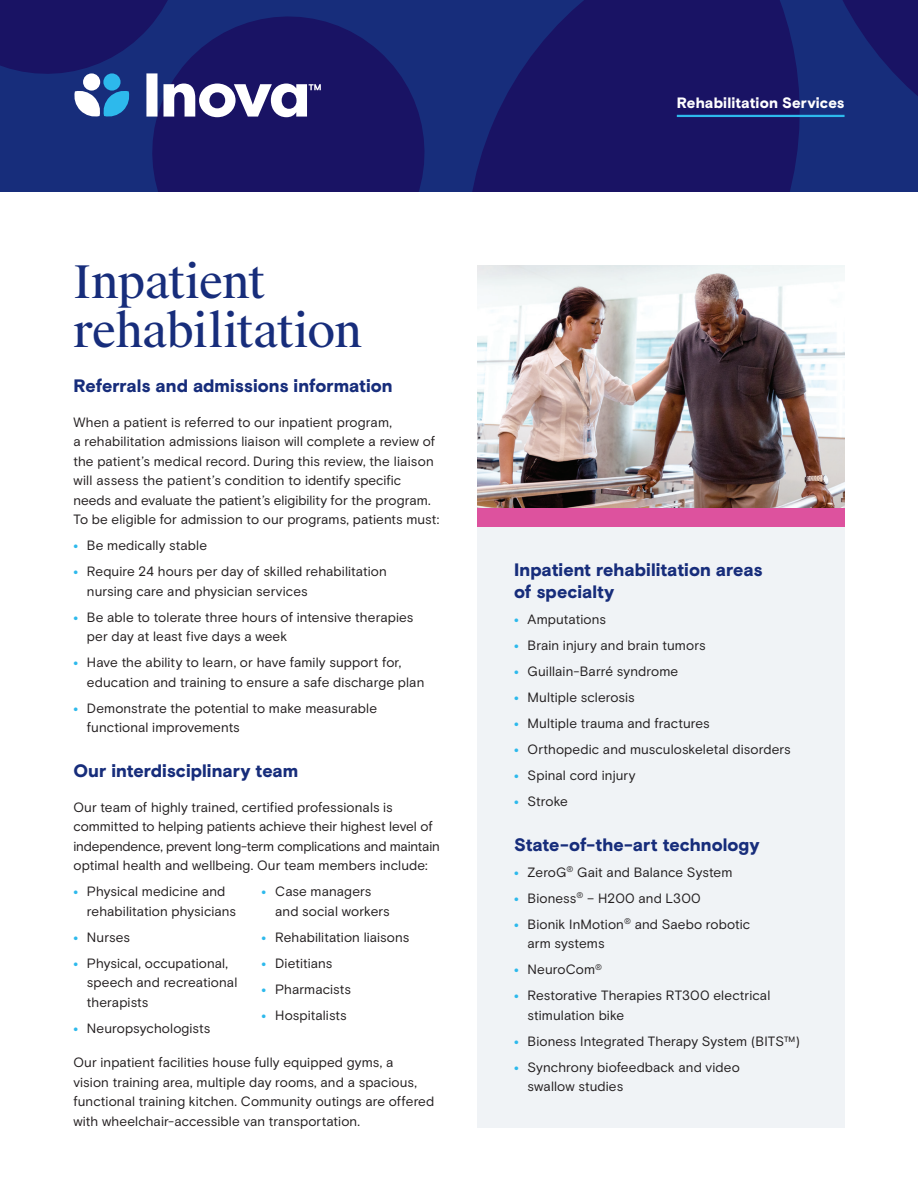
<style>
.page{position:relative;width:918px;height:1188px;background:#fff}
.page>*{position:absolute;margin:0;border:0;box-sizing:border-box;transform-origin:0 0}
.Headline_-_Medium{font:45px/49.5px "Suisse Works";letter-spacing:-.015em;color:#172d7b}
.Subhead{font:900 18px/22.5px "Basis Grotesque Pro";color:#172d7b}
.Department_Service_Line_White{font:900 15px "Basis Grotesque Pro";letter-spacing:.005em;color:#fff}
.Body_-_9_13{font:13.5px/19.5px "Basis Grotesque Pro";letter-spacing:.005em;color:#231f20}
.s1{font-weight:900;color:#2db9ec}
</style>
<div class="page">
<svg style="left:0;top:0;width:918px;height:191px;fill:#191364"></svg>
<svg style="left:73px;top:73px;width:248px;height:45px"></svg>
<div style="left:477px;top:526px;width:368px;height:602px;background:#f0f3f6"></div>
<hr style="left:677px;top:115px;width:168px;height:2px;background:#2db9ec">
<img style="left:477px;top:265px;width:368px;height:243px">
<div style="left:477px;top:508px;width:368px;height:18px;background:#dd529e"></div>
<p class="Headline_-_Medium" style="left:73px;top:258px;width:290px">Inpatient rehabilitation</p>
<p class="Subhead" style="left:73px;top:376px;width:321px">Referrals and admissions information</p>
<p class="Body_-_9_13" style="left:73px;top:413px;width:367px">When a patient is referred to our inpatient program,<br>a rehabilitation admissions liaison will complete a review of the patient’s medical record. During this review, the liaison will assess the patient’s condition to identify specific needs and evaluate the patient’s eligibility for the program.<br>To be eligible for admission to our programs, patients must:</p>
<p class="Body_-_9_13" style="left:73px;top:536px;width:135px"><span class="s1">•</span> Be medically stable</p>
<p class="Body_-_9_13" style="left:87px;top:562px;width:301px;text-indent:-14px"><span class="s1">•</span> Require 24 hours per day of skilled rehabilitation nursing care and physician services</p>
<p class="Body_-_9_13" style="left:87px;top:608px;width:328px;text-indent:-14px"><span class="s1">•</span> Be able to tolerate three hours of intensive therapies per day at least five days a week</p>
<p class="Body_-_9_13" style="left:87px;top:653px;width:339px;text-indent:-14px"><span class="s1">•</span> Have the ability to learn, or have family support for, education and training to ensure a safe discharge plan</p>
<p class="Body_-_9_13" style="left:87px;top:699px;width:292px;text-indent:-14px"><span class="s1">•</span> Demonstrate the potential to make measurable functional improvements</p>
<p class="Subhead" style="left:73px;top:761px;width:227px">Our interdisciplinary team</p>
<p class="Body_-_9_13" style="left:73px;top:798px;width:368px">Our team of highly trained, certified professionals is committed to helping patients achieve their highest level of independence, prevent long-term complications and maintain optimal health and wellbeing. Our team members include:</p>
<p class="Body_-_9_13" style="left:87px;top:882px;width:151px;text-indent:-14px"><span class="s1">•</span> Physical medicine and rehabilitation physicians</p>
<p class="Body_-_9_13" style="left:73px;top:928px;width:58px"><span class="s1">•</span> Nurses</p>
<p class="Body_-_9_13" style="left:87px;top:954px;width:152px;text-indent:-14px"><span class="s1">•</span> Physical, occupational, speech and recreational therapists</p>
<p class="Body_-_9_13" style="left:73px;top:1019px;width:138px"><span class="s1">•</span> Neuropsychologists</p>
<p class="Body_-_9_13" style="left:275px;top:882px;width:116px;text-indent:-14px"><span class="s1">•</span> Case managers and social workers</p>
<p class="Body_-_9_13" style="left:262px;top:928px;width:149px"><span class="s1">•</span> Rehabilitation liaisons</p>
<p class="Body_-_9_13" style="left:262px;top:954px;width:72px"><span class="s1">•</span> Dietitians</p>
<p class="Body_-_9_13" style="left:262px;top:980px;width:91px"><span class="s1">•</span> Pharmacists</p>
<p class="Body_-_9_13" style="left:262px;top:1006px;width:87px"><span class="s1">•</span> Hospitalists</p>
<p class="Body_-_9_13" style="left:73px;top:1053px;width:362px">Our inpatient facilities house fully equipped gyms, a<br>vision training area, multiple day rooms, and a spacious, functional training kitchen. Community outings are offered with wheelchair-accessible van transportation.</p>
<p class="Department_Service_Line_White" style="left:677px;top:94px;width:169px">Rehabilitation Services</p>
<p class="Subhead" style="left:514px;top:559px;width:250px">Inpatient rehabilitation areas of specialty</p>
<p class="Body_-_9_13" style="left:514px;top:610px;width:93px"><span class="s1">•</span> Amputations</p>
<p class="Body_-_9_13" style="left:514px;top:636px;width:193px"><span class="s1">•</span> Brain injury and brain tumors</p>
<p class="Body_-_9_13" style="left:514px;top:662px;width:166px"><span class="s1">•</span> Guillain-Barré syndrome</p>
<p class="Body_-_9_13" style="left:514px;top:688px;width:122px"><span class="s1">•</span> Multiple sclerosis</p>
<p class="Body_-_9_13" style="left:514px;top:714px;width:197px"><span class="s1">•</span> Multiple trauma and fractures</p>
<p class="Body_-_9_13" style="left:514px;top:740px;width:278px"><span class="s1">•</span> Orthopedic and musculoskeletal disorders</p>
<p class="Body_-_9_13" style="left:514px;top:766px;width:123px"><span class="s1">•</span> Spinal cord injury</p>
<p class="Body_-_9_13" style="left:514px;top:792px;width:55px"><span class="s1">•</span> Stroke</p>
<p class="Subhead" style="left:514px;top:834px;width:247px">State-of-the-art technology</p>
<p class="Body_-_9_13" style="left:514px;top:863px;width:220px"><span class="s1">•</span> ZeroG<sup>®</sup> Gait and Balance System</p>
<p class="Body_-_9_13" style="left:514px;top:889px;width:188px"><span class="s1">•</span> Bioness<sup>®</sup> – H200 and L300</p>
<p class="Body_-_9_13" style="left:528px;top:915px;width:224px;text-indent:-14px"><span class="s1">•</span> Bionik InMotion<sup>®</sup> and Saebo robotic arm systems</p>
<p class="Body_-_9_13" style="left:514px;top:960px;width:90px"><span class="s1">•</span> NeuroCom<sup>®</sup></p>
<p class="Body_-_9_13" style="left:528px;top:986px;width:244px;text-indent:-14px"><span class="s1">•</span> Restorative Therapies RT300 electrical stimulation bike</p>
<p class="Body_-_9_13" style="left:514px;top:1032px;width:287px"><span class="s1">•</span> Bioness Integrated Therapy System (BITS™)</p>
<p class="Body_-_9_13" style="left:528px;top:1058px;width:214px;text-indent:-14px"><span class="s1">•</span> Synchrony biofeedback and video swallow studies</p>
</div>
